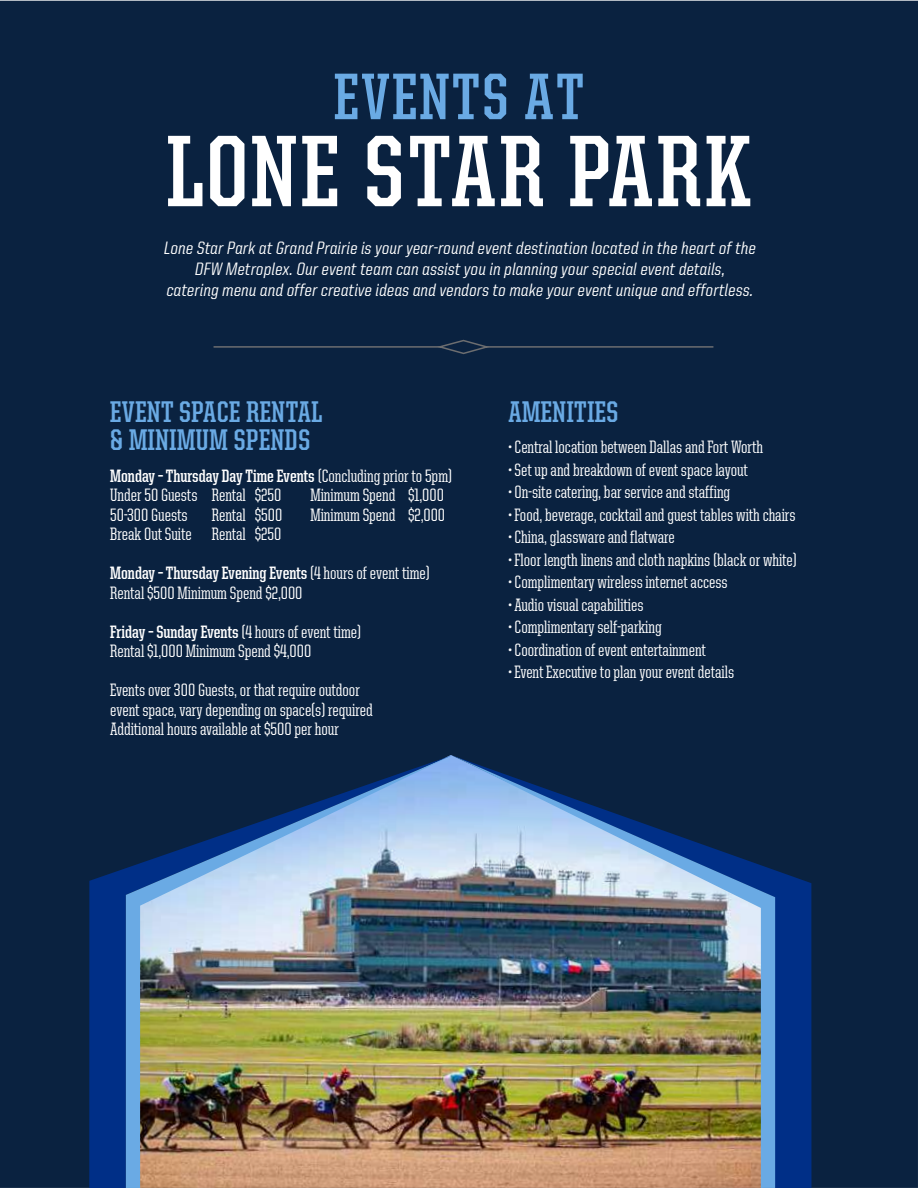
<style>
.page{position:relative;width:918px;height:1188px;background:#fff}
.page>*{position:absolute;margin:0;border:0;box-sizing:border-box;transform-origin:0 0}
.t1{font:700 102px "United Serif Cond";letter-spacing:.04em;color:#fff}
.t2{font:700 66px "United Serif Cond";letter-spacing:.04em;color:#6aaae4}
.t3{font:700 30px/28.5px "United Serif Cond";letter-spacing:.02em;color:#6aaae4}
.t4{font:500 18px/39px "United Serif Cond";color:#fff}
.t5{font:500 18px/21px "United Italic Semi Cond";letter-spacing:.005em;color:#fff;text-align:center}
.s1{font-weight:700}
</style>
<div class="page">
<div style="left:0;top:1px;width:918px;height:1187px;background:#0a2240"></div>
<hr style="left:214px;top:346px;width:228px;height:2px;background:#6d6e70">
<hr style="left:485px;top:346px;width:228px;height:2px;background:#6d6e70">
<svg style="left:434px;top:339px;width:55px;height:16px"></svg>
<svg style="left:775px;top:755px;width:36px;height:433px;background:#032c73"></svg>
<img style="left:452px;top:755px;width:323px;height:433px">
<svg style="left:89px;top:755px;width:37px;height:433px;background:#032b72"></svg>
<img style="left:126px;top:755px;width:326px;height:433px">
<h2 class="t2" style="left:334px;top:63px;width:251px">EVENTS AT</h2>
<h1 class="t1" style="left:167px;top:119px;width:586px">LONE STAR PARK</h1>
<p class="t5" style="left:164px;top:237px;width:593px">Lone Star Park at Grand Prairie is your year-round event destination located in the heart of the<br>DFW Metroplex. Our event team can assist you in planning your special event details,<br>catering menu and offer creative ideas and vendors to make your event unique and effortless.</p>
<h3 class="t3" style="left:110px;top:397px;width:214px">EVENT SPACE RENTAL &amp; MINIMUM SPENDS</h3>
<p class="t4" style="left:110px;top:466px;width:343px;line-height:19.5px"><span class="s1">Monday – Thursday Day Time Events</span> (Concluding prior to 5pm)<br>Under 50 Guests Rental $250</p>
<p class="t4" style="left:310px;top:476px;width:135px">Minimum Spend $1,000</p>
<p class="t4" style="left:110px;top:495px;width:79px">50-300 Guests</p>
<p class="t4" style="left:212px;top:495px;width:72px">Rental $500</p>
<p class="t4" style="left:310px;top:495px;width:136px">Minimum Spend $2,000</p>
<p class="t4" style="left:110px;top:515px;width:321px">Break Out Suite Rental $250<br><span class="s1">Monday – Thursday Evening Events</span> (4 hours of event time)</p>
<p class="t4" style="left:110px;top:573px;width:252px">Rental $500 Minimum Spend $2,000<br><span class="s1">Friday – Sunday Events</span> (4 hours of event time)</p>
<p class="t4" style="left:110px;top:632px;width:251px">Rental $1,000 Minimum Spend $4,000<br>Events over 300 Guests, or that require outdoor</p>
<p class="t4" style="left:110px;top:700px;width:264px;line-height:19.5px">event space, vary depending on space(s) required<br>Additional hours available at $500 per hour</p>
<h3 class="t3" style="left:508px;top:397px;width:112px">AMENITIES</h3>
<p class="t4" style="left:508px;top:428px;width:256px">• Central location between Dallas and Fort Worth</p>
<p class="t4" style="left:508px;top:450px;width:241px">• Set up and breakdown of event space layout</p>
<p class="t4" style="left:508px;top:473px;width:223px">• On-site catering, bar service and staffing</p>
<p class="t4" style="left:508px;top:495px;width:289px">• Food, beverage, cocktail and guest tables with chairs</p>
<p class="t4" style="left:508px;top:518px;width:168px">• China, glassware and flatware</p>
<p class="t4" style="left:508px;top:540px;width:290px">• Floor length linens and cloth napkins (black or white)</p>
<p class="t4" style="left:508px;top:563px;width:221px">• Complimentary wireless internet access</p>
<p class="t4" style="left:508px;top:585px;width:137px">• Audio visual capabilities</p>
<p class="t4" style="left:508px;top:608px;width:155px">• Complimentary self-parking</p>
<p class="t4" style="left:508px;top:630px;width:199px">• Coordination of event entertainment</p>
<p class="t4" style="left:508px;top:653px;width:227px">• Event Executive to plan your event details</p>
</div>
